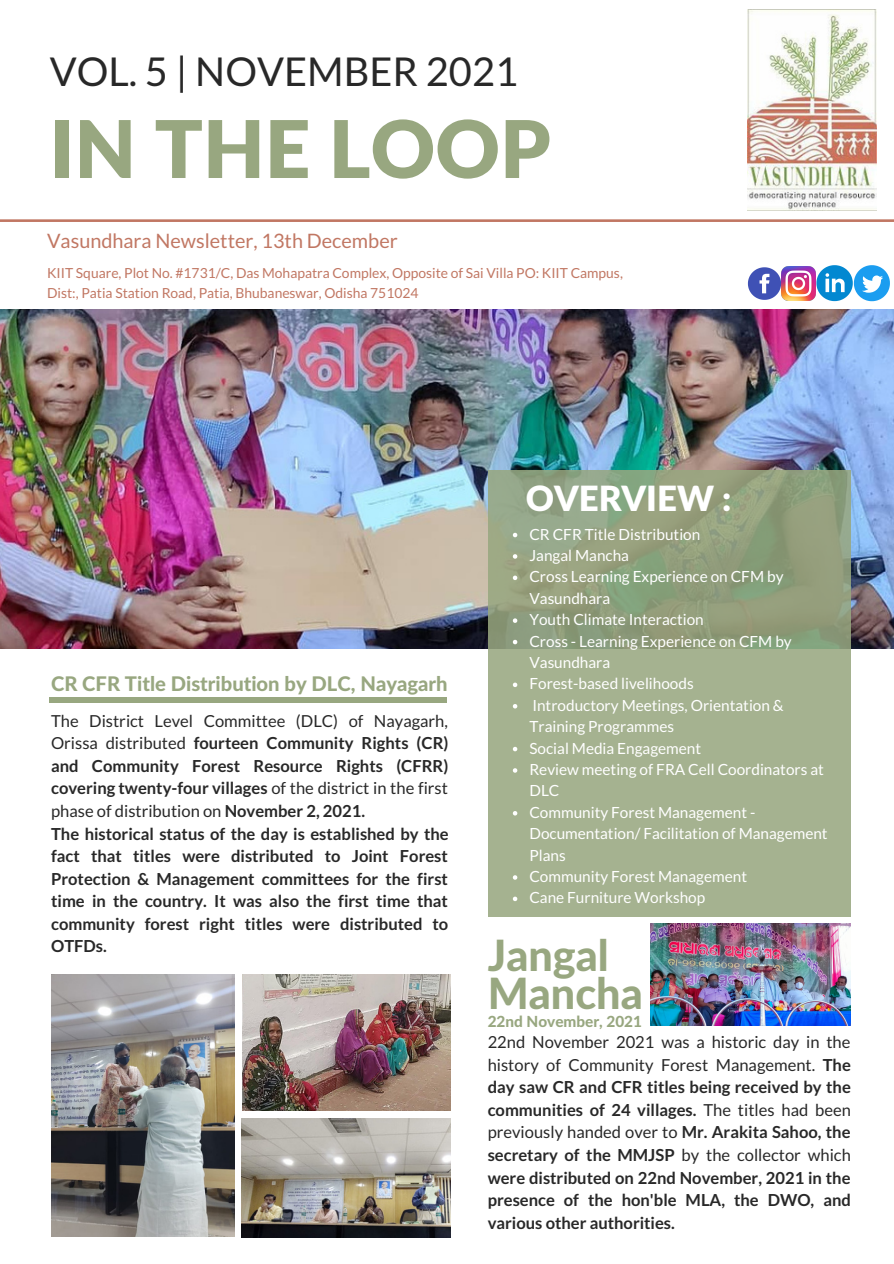
<style>
.page{position:relative;width:894px;height:1264px;background:#fff}
.page>*{position:absolute;margin:0;border:0;box-sizing:border-box;transform-origin:0 0}
.t1{font:900 79.5px "Lato Latin";color:#98a780}
.t2{font:800 43.2px "Lato Latin";color:#98a780}
.t3{font:39.75px "Lato";color:#282828}
.t4{font:900 34.8px "Lato Latin";color:#fff}
.t5{font:800 20.1px "Lato Latin";color:#98a780}
.t6{font:19.8px "Lato";color:#c17763}
.t7{font:700 16.5px/22.5px "Lato";color:#282828;text-align:justify}
.t8{font:15.3px/21.5px "Lato";color:#fff}
.t9{font:800 15.3px "Lato Latin";color:#98a780}
.t10{font:13.8px/19.2px "Lato";color:#c17763}
.s1{font-weight:400}
</style>
<div class="page">
<svg style="left:0;top:219px;width:893px;height:3px;background:#c88776"></svg>
<img style="left:0;top:310px;width:893px;height:338px">
<div style="left:50px;top:697px;width:396px;height:5px;background:#98a780"></div>
<svg style="left:487px;top:470px;width:363px;height:446px;background:#9daa89"></svg>
<img style="left:747px;top:9px;width:129px;height:202px">
<svg style="left:747px;top:267px;width:33px;height:33px"></svg>
<img style="left:781px;top:266px;width:34px;height:34px">
<svg style="left:816px;top:265px;width:73px;height:36px"></svg>
<img style="left:51px;top:974px;width:184px;height:262px">
<img style="left:242px;top:974px;width:208px;height:136px">
<img style="left:241px;top:1118px;width:209px;height:119px">
<img style="left:650px;top:923px;width:200px;height:102px">
<svg style="left:512px;top:533px;width:5px;height:4px"></svg>
<svg style="left:512px;top:554px;width:5px;height:4px"></svg>
<svg style="left:512px;top:575px;width:5px;height:5px"></svg>
<svg style="left:512px;top:618px;width:5px;height:5px"></svg>
<svg style="left:512px;top:639px;width:5px;height:5px"></svg>
<svg style="left:512px;top:682px;width:5px;height:5px"></svg>
<svg style="left:512px;top:704px;width:5px;height:4px"></svg>
<svg style="left:512px;top:746px;width:5px;height:5px"></svg>
<svg style="left:512px;top:768px;width:5px;height:4px"></svg>
<svg style="left:512px;top:811px;width:5px;height:4px"></svg>
<svg style="left:512px;top:875px;width:5px;height:4px"></svg>
<svg style="left:512px;top:896px;width:5px;height:5px"></svg>
<p class="t3" style="left:50px;top:46px;width:470px">VOL. 5 | NOVEMBER 2021</p>
<p class="t1" style="left:50px;top:114px;width:502px">IN THE LOOP</p>
<p class="t6" style="left:47px;top:229px;width:352px">Vasundhara Newsletter, 13th December</p>
<p class="t10" style="left:47px;top:263px;width:577px">KIIT Square, Plot No. #1731/C, Das Mohapatra Complex, Opposite of Sai Villa PO: KIIT Campus,<br>Dist:, Patia Station Road, Patia, Bhubaneswar, Odisha 751024</p>
<p class="t5" style="left:51px;top:675px;width:398px">CR CFR Title Distribution by DLC, Nayagarh</p>
<p class="t7" style="left:51px;top:709px;width:399px"><span class="s1">The District Level Committee (DLC) of Nayagarh, Orissa distributed</span> fourteen Community Rights (CR) and Community Forest Resource Rights (CFRR) covering twenty-four villages <span class="s1">of the district in the first phase of distribution on</span> November 2, 2021.</p>
<p class="t7" style="left:51px;top:821px;width:399px">The historical status of the day is established by the fact that titles were distributed to Joint Forest Protection &amp; Management committees for the first time in the country. It was also the first time that community forest right titles were distributed to OTFDs.</p>
<p class="t4" style="left:525px;top:482px;width:207px">OVERVIEW :</p>
<p class="t8" style="left:529px;top:523px;width:172px">CR CFR Title Distribution</p>
<p class="t8" style="left:529px;top:544px;width:101px">Jangal Mancha</p>
<p class="t8" style="left:529px;top:565px;width:255px">Cross Learning Experience on CFM by<br>Vasundhara</p>
<p class="t8" style="left:529px;top:608px;width:176px">Youth Climate Interaction</p>
<p class="t8" style="left:529px;top:630px;width:264px">Cross - Learning Experience on CFM by<br>Vasundhara</p>
<p class="t8" style="left:529px;top:672px;width:166px">Forest-based livelihoods</p>
<p class="t8" style="left:529px;top:694px;width:256px">Introductory Meetings, Orientation &amp;<br>Training Programmes</p>
<p class="t8" style="left:529px;top:737px;width:173px">Social Media Engagement</p>
<p class="t8" style="left:529px;top:758px;width:296px">Review meeting of FRA Cell Coordinators at<br>DLC</p>
<p class="t8" style="left:529px;top:801px;width:300px">Community Forest Management -<br>Documentation/ Facilitation of Management<br>Plans</p>
<p class="t8" style="left:529px;top:865px;width:219px">Community Forest Management</p>
<p class="t8" style="left:529px;top:886px;width:177px">Cane Furniture Workshop</p>
<p class="t2" style="left:487px;top:936px;width:123px">Jangal</p>
<p class="t2" style="left:487px;top:974px;width:157px">Mancha</p>
<p class="t7" style="left:487px;top:1030px;width:364px"><span class="s1">22nd November 2021 was a historic day in the history of Community Forest Management.</span> The day saw CR and CFR titles being received by the communities of 24 villages. <span class="s1">The titles had been previously handed over to</span> Mr. Arakita Sahoo, the secretary of the MMJSP <span class="s1">by the collector which </span>were distributed on 22nd November, 2021 in the presence of the hon'ble MLA, the DWO, and various other authorities.</p>
<p class="t9" style="left:487px;top:1014px;width:156px">22nd November, 2021</p>
</div>
